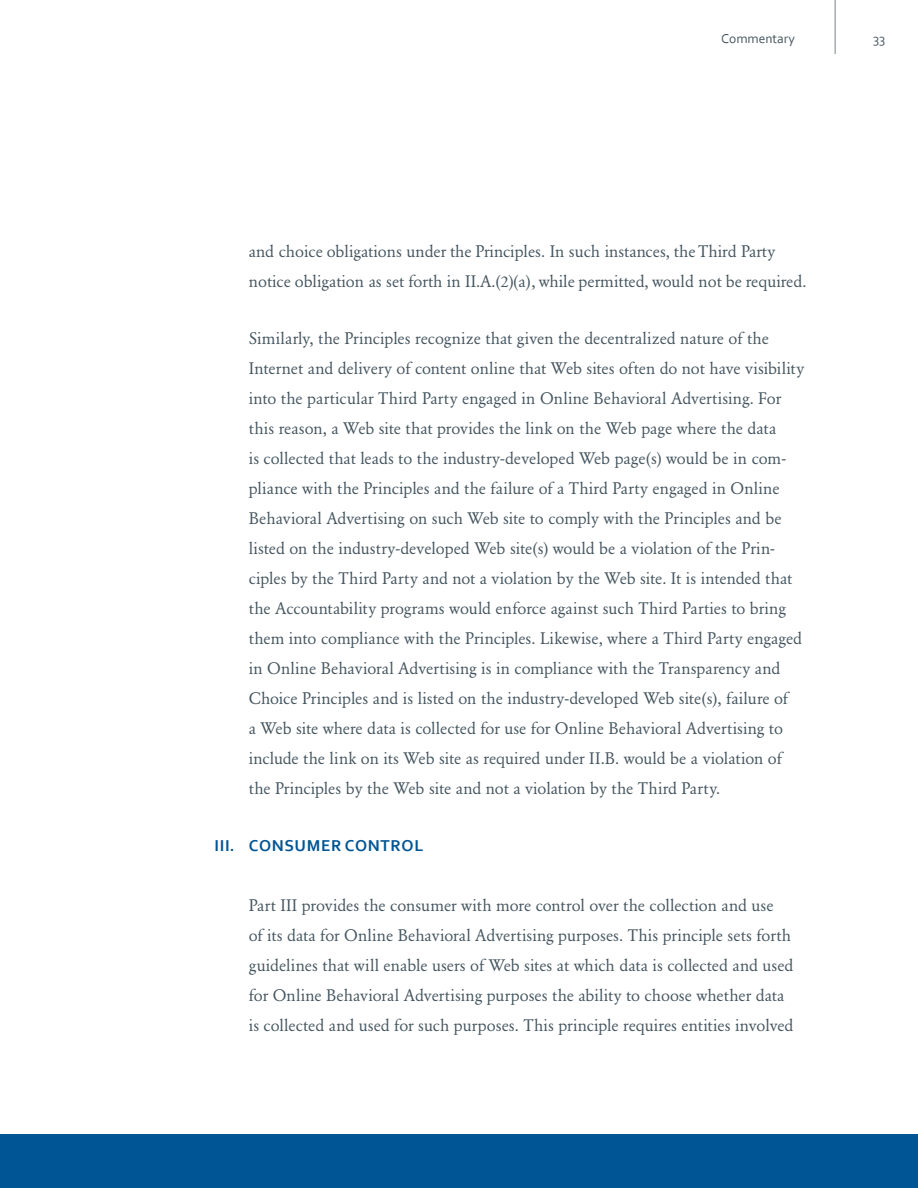
<style>
.page{position:relative;width:918px;height:1188px;background:#fff}
.page>*{position:absolute;margin:0;border:0;box-sizing:border-box;transform-origin:0 0}
.t1{font:16.5px/30px "Garamond Berth BQ Reg Os F";color:#45555f}
.t2{font:700 16.5px "Corbel";letter-spacing:.04em;color:#005595}
.t3{font:13.5px "Corbel";color:#45555f}
.s1{font-family:"Adobe Garamond Pro"}
</style>
<div class="page">
<div style="left:0;top:1134px;width:918px;height:54px;background:#005595"></div>
<hr style="left:835px;top:0;width:1px;height:54px;background:#73838d">
<p class="t3" style="left:721px;top:30px;width:75px">Commentary</p>
<p class="t3" style="left:873px;top:30px;width:14px">33</p>
<p class="t1" style="left:249px;top:236px;width:559px">and choice obligations under the Principles. In such instances, the Third Party notice obligation as set forth in II.A.(<span class="s1">2</span>)(a), while permitted, would not be required.</p>
<p class="t1" style="left:249px;top:323px;width:557px">Similarly, the Principles recognize that given the decentralized nature of the Internet and delivery of content online that Web sites often do not have visibility into the particular Third Party engaged in Online Behavioral Advertising. For this reason, a Web site that provides the link on the Web page where the data<br>is collected that leads to the industry-developed Web page(s) would be in com&shy;pliance with the Principles and the failure of a Third Party engaged in Online Behavioral Advertising on such Web site to comply with the Principles and be listed on the industry-developed Web site(s) would be a violation of the Prin&shy;ciples by the Third Party and not a violation by the Web site. It is intended that the Accountability programs would enforce against such Third Parties to bring them into compliance with the Principles. Likewise, where a Third Party engaged in Online Behavioral Advertising is in compliance with the Transparency and Choice Principles and is listed on the industry-developed Web site(s), failure of<br>a Web site where data is collected for use for Online Behavioral Advertising to include the link on its Web site as required under II.B. would be a violation of the Principles by the Web site and not a violation by the Third Party.</p>
<p class="t2" style="left:215px;top:835px;width:210px">III. CONSUMER CONTROL</p>
<p class="t1" style="left:249px;top:890px;width:546px">Part III provides the consumer with more control over the collection and use<br>of its data for Online Behavioral Advertising purposes. This principle sets forth guidelines that will enable users of Web sites at which data is collected and used for Online Behavioral Advertising purposes the ability to choose whether data is collected and used for such purposes. This principle requires entities involved</p>
</div>
